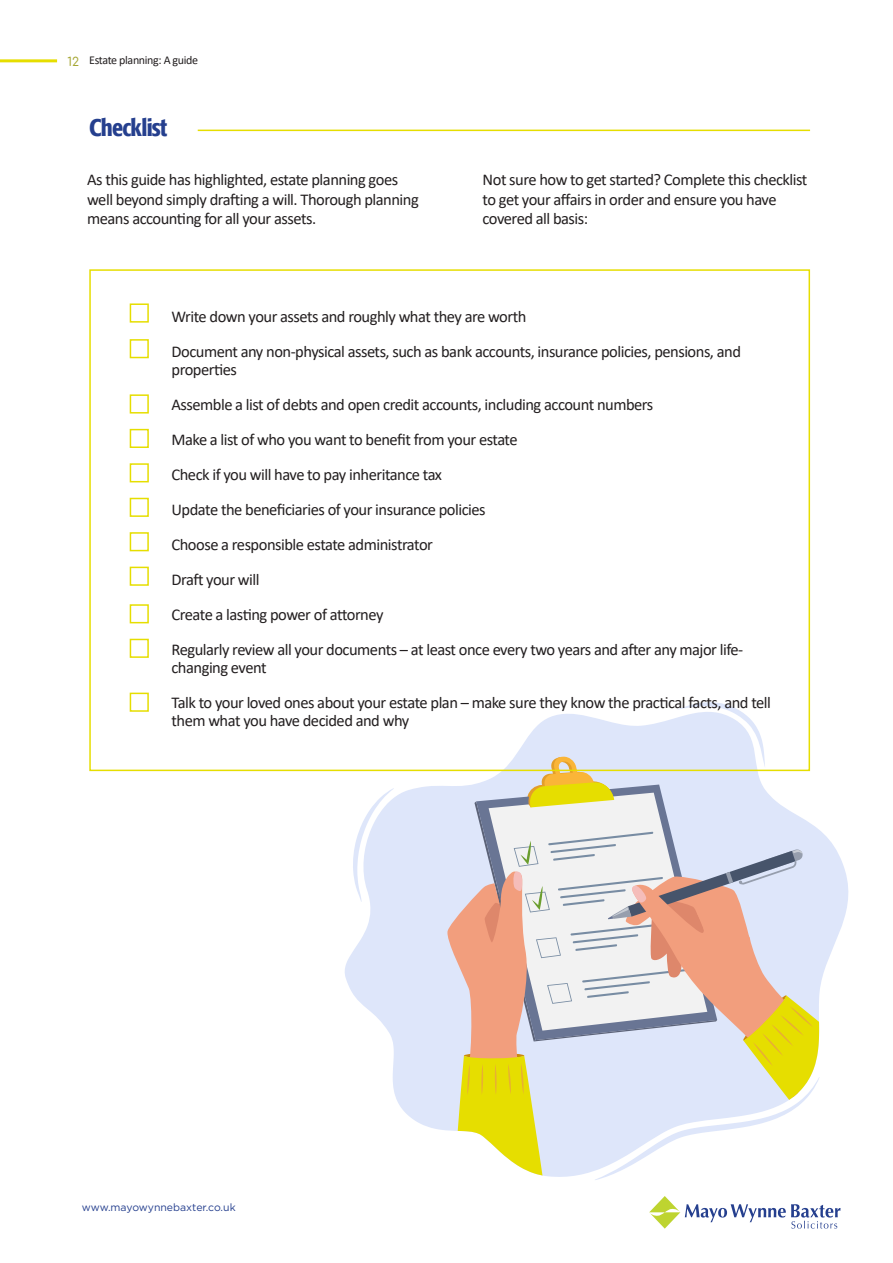
<style>
.page{position:relative;width:893px;height:1263px;background:#fff}
.page>*{position:absolute;margin:0;border:0;box-sizing:border-box;transform-origin:0 0}
.BLACK_HEADER{font:500 condensed 24px "Formata";letter-spacing:-.03em;color:#253f8e}
.body{font:16.5px/19.8px "Calibri";letter-spacing:-.03em;color:#231f20}
.t1{font:12px "Calibri";letter-spacing:-.03em;color:#231f20}
.t2{font:12px "Comfortaa";color:#a5a632}
.t3{font:10.5px "Gotham Pro";color:#253f8e}
</style>
<div class="page">
<hr style="left:0;top:59px;width:57px;height:3px;background:#e6de00">
<svg style="left:649px;top:1196px;width:191px;height:32px"></svg>
<svg style="left:344px;top:771px;width:505px;height:359px;fill:#dee6fa"></svg>
<svg style="left:445px;top:702px;width:375px;height:478px"></svg>
<hr style="left:198px;top:130px;width:612px;height:1px;background:#e6de00">
<div style="left:130px;top:303px;width:19px;height:20px;border:2px solid #e6de00"></div>
<div style="left:130px;top:339px;width:19px;height:19px;border:2px solid #e6de00"></div>
<div style="left:130px;top:394px;width:19px;height:20px;border:2px solid #e6de00"></div>
<div style="left:130px;top:498px;width:19px;height:19px;border:2px solid #e6de00"></div>
<div style="left:130px;top:429px;width:19px;height:19px;border:2px solid #e6de00"></div>
<div style="left:130px;top:532px;width:19px;height:19px;border:2px solid #e6de00"></div>
<div style="left:130px;top:604px;width:19px;height:19px;border:2px solid #e6de00"></div>
<div style="left:130px;top:463px;width:19px;height:19px;border:2px solid #e6de00"></div>
<div style="left:130px;top:567px;width:19px;height:19px;border:2px solid #e6de00"></div>
<div style="left:130px;top:639px;width:19px;height:19px;border:2px solid #e6de00"></div>
<div style="left:130px;top:693px;width:19px;height:19px;border:2px solid #e6de00"></div>
<div style="left:89px;top:269px;width:721px;height:502px;border:2px solid #e6de00"></div>
<p class="t2" style="left:68px;top:50px;width:13px">12</p>
<p class="t1" style="left:89px;top:52px;width:110px">Estate planning: A guide</p>
<p class="BLACK_HEADER" style="left:89px;top:113px;width:80px">Checklist</p>
<p class="body" style="left:87px;top:169px;width:333px">As this guide has highlighted, estate planning goes well beyond simply drafting a will. Thorough planning means accounting for all your assets.</p>
<p class="body" style="left:483px;top:169px;width:326px">Not sure how to get started? Complete this checklist to get your affairs in order and ensure you have covered all basis:</p>
<p class="body" style="left:171px;top:306px;width:356px">Write down your assets and roughly what they are worth</p>
<p class="body" style="left:171px;top:342px;width:571px;line-height:18px">Document any non-physical assets, such as bank accounts, insurance policies, pensions, and properties</p>
<p class="body" style="left:171px;top:394px;width:483px">Assemble a list of debts and open credit accounts, including account numbers</p>
<p class="body" style="left:171px;top:429px;width:348px">Make a list of who you want to benefit from your estate</p>
<p class="body" style="left:171px;top:464px;width:272px">Check if you will have to pay inheritance tax</p>
<p class="body" style="left:171px;top:499px;width:316px">Update the beneficiaries of your insurance policies</p>
<p class="body" style="left:171px;top:534px;width:263px">Choose a responsible estate administrator</p>
<p class="body" style="left:171px;top:569px;width:90px">Draft your will</p>
<p class="body" style="left:171px;top:604px;width:214px">Create a lasting power of attorney</p>
<p class="body" style="left:171px;top:640px;width:573px;line-height:18px">Regularly review all your documents – at least once every two years and after any major life&shy;changing event</p>
<p class="body" style="left:171px;top:693px;width:601px;line-height:18px">Talk to your loved ones about your estate plan – make sure they know the practical facts, and tell them what you have decided and why</p>
<p class="t3" style="left:82px;top:1202px;width:155px">www.mayowynnebaxter.co.uk</p>
</div>
